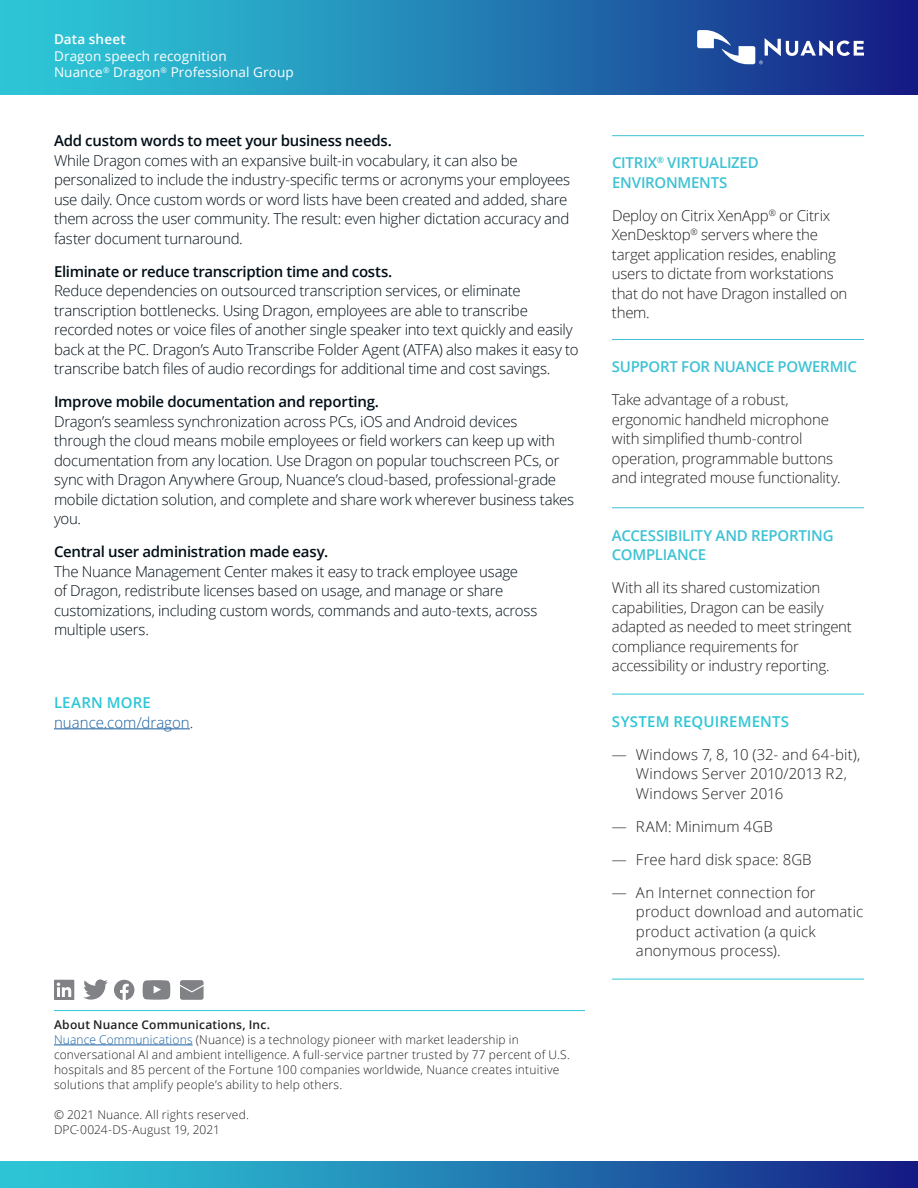
<style>
.page{position:relative;width:918px;height:1188px;background:#fff}
.page>*{position:absolute;margin:0;border:0;box-sizing:border-box;transform-origin:0 0}
.t1{font:300 15px/19.5px "Open Sans";letter-spacing:-.02em;color:#000e17}
.t2{font:300 15px/19.5px "Open Sans";letter-spacing:-.015em;color:#231f20}
.t3{font:300 15px/19.5px "Open Sans";letter-spacing:.005em;color:#231f20}
.t4{font:600 15px "Open Sans";letter-spacing:-.02em;color:#000e17}
.t5{font:600 15px/19.5px "Open Sans";letter-spacing:-.02em;color:#3dc2d4}
.t6{font:300 15px/19.5px "Open Sans";letter-spacing:.005em;color:#175d9e}
.t7{font:600 15px "Open Sans";letter-spacing:.01em;color:#2dc6d6}
.t8{font:13.5px/16.5px "Open Sans";letter-spacing:.01em;color:#fff}
.t9{font:600 13.5px "Open Sans";letter-spacing:.01em;color:#fff}
.t10{font:300 12px/15px "Open Sans";letter-spacing:.015em;color:#231f20}
.s1{font-weight:600;color:#2dc6d6}
.s2{color:#231f20}
.s3{font-weight:600}
.s4{color:#175d9e}
</style>
<div class="page">
<hr style="left:612px;top:135px;width:252px;height:1px;background:#3dc2d4">
<hr style="left:612px;top:339px;width:252px;height:1px;background:#3dc2d4">
<hr style="left:612px;top:507px;width:252px;height:1px;background:#3dc2d4">
<hr style="left:612px;top:694px;width:252px;height:1px;background:#2dc6d6">
<hr style="left:612px;top:979px;width:252px;height:1px;background:#2dc6d6">
<div style="left:0;top:1161px;width:918px;height:27px;background:linear-gradient(to right,#2fd4dd,#162388)"></div>
<div style="left:0;top:0;width:918px;height:94px;background:linear-gradient(to right,#2fd4dd,#162388)"></div>
<svg style="left:697px;top:30px;width:167px;height:34px"></svg>
<svg style="left:54px;top:980px;width:20px;height:20px"></svg>
<svg style="left:83px;top:979px;width:25px;height:21px"></svg>
<svg style="left:114px;top:980px;width:20px;height:20px"></svg>
<svg style="left:143px;top:980px;width:27px;height:20px"></svg>
<svg style="left:180px;top:980px;width:24px;height:20px"></svg>
<hr style="left:54px;top:1010px;width:531px;height:1px;background:#2dc6d6">
<hr style="left:54px;top:1045px;width:139px;height:1px;background:#175d9e">
<hr style="left:54px;top:728px;width:136px;height:1px;background:#175d9e">
<p class="t9" style="left:54px;top:30px;width:73px">Data sheet</p>
<p class="t8" style="left:54px;top:47px;width:241px">Dragon speech recognition<br>Nuance<sup>®</sup> Dragon<sup>®</sup> Professional Group</p>
<p class="t4" style="left:54px;top:131px;width:339px">Add custom words to meet your business needs.</p>
<p class="t1" style="left:54px;top:150px;width:518px">While Dragon comes with an expansive built-in vocabulary, it can also be personalized to include the industry-specific terms or acronyms your employees use daily. Once custom words or word lists have been created and added, share them across the user community. The result: even higher dictation accuracy and faster document turnaround.</p>
<p class="t4" style="left:54px;top:261px;width:340px">Eliminate or reduce transcription time and costs.</p>
<p class="t1" style="left:54px;top:281px;width:526px">Reduce dependencies on outsourced transcription services, or eliminate transcription bottlenecks. Using Dragon, employees are able to transcribe recorded notes or voice files of another single speaker into text quickly and easily back at the PC. Dragon’s Auto Transcribe Folder Agent (ATFA) also makes it easy to transcribe batch files of audio recordings for additional time and cost savings.</p>
<p class="t4" style="left:54px;top:392px;width:326px">Improve mobile documentation and reporting.</p>
<p class="t1" style="left:54px;top:411px;width:522px">Dragon’s seamless synchronization across PCs, iOS and Android devices<br>through the cloud means mobile employees or field workers can keep up with documentation from any location. Use Dragon on popular touchscreen PCs, or sync with Dragon Anywhere Group, Nuance’s cloud-based, professional-grade mobile dictation solution, and complete and share work wherever business takes you.</p>
<p class="t4" style="left:54px;top:542px;width:276px">Central user administration made easy.</p>
<p class="t1" style="left:54px;top:561px;width:485px">The Nuance Management Center makes it easy to track employee usage<br>of Dragon, redistribute licenses based on usage, and manage or share customizations, including custom words, commands and auto-texts, across multiple users.</p>
<p class="t6" style="left:54px;top:693px;width:141px"><span class="s1">LEARN MORE </span>nuance.com/dragon<span class="s2">.</span></p>
<p class="t10" style="left:54px;top:1017px;width:517px"><span class="s3">About Nuance Communications, Inc.<br></span><span class="s4">Nuance Communications</span> (Nuance) is a technology pioneer with market leadership in conversational AI and ambient intelligence. A full-service partner trusted by 77 percent of U.S. hospitals and 85 percent of the Fortune 100 companies worldwide, Nuance creates intuitive solutions that amplify people’s ability to help others.</p>
<p class="t10" style="left:54px;top:1107px;width:196px">© 2021 Nuance. All rights reserved.<br>DPC-0024-DS-August 19, 2021</p>
<p class="t5" style="left:612px;top:153px;width:148px">CITRIX<sup>®</sup> VIRTUALIZED<br>ENVIRONMENTS</p>
<p class="t2" style="left:612px;top:205px;width:237px">Deploy on Citrix XenApp<sup>®</sup> or Citrix<br>XenDesktop<sup>®</sup> servers where the target application resides, enabling users to dictate from workstations that do not have Dragon installed on them.</p>
<p class="t5" style="left:612px;top:357px;width:247px">SUPPORT FOR NUANCE POWERMIC</p>
<p class="t2" style="left:612px;top:390px;width:230px">Take advantage of a robust, ergonomic handheld microphone with simplified thumb-control operation, programmable buttons and integrated mouse functionality.</p>
<p class="t5" style="left:612px;top:525px;width:223px">ACCESSIBILITY AND REPORTING<br>COMPLIANCE</p>
<p class="t2" style="left:612px;top:577px;width:241px">With all its shared customization capabilities, Dragon can be easily adapted as needed to meet stringent compliance requirements for accessibility or industry reporting.</p>
<p class="t7" style="left:612px;top:711px;width:179px">SYSTEM REQUIREMENTS</p>
<p class="t3" style="left:636px;top:744px;width:226px;text-indent:-24px">— Windows 7, 8, 10 (32- and 64-bit),<br>Windows Server 2010/2013 R2,<br>Windows Server 2016</p>
<p class="t3" style="left:612px;top:816px;width:162px">— RAM: Minimum 4GB</p>
<p class="t3" style="left:612px;top:849px;width:201px">— Free hard disk space: 8GB</p>
<p class="t3" style="left:636px;top:882px;width:229px;text-indent:-24px">— An Internet connection for product download and automatic product activation (a quick anonymous process).</p>
</div>
